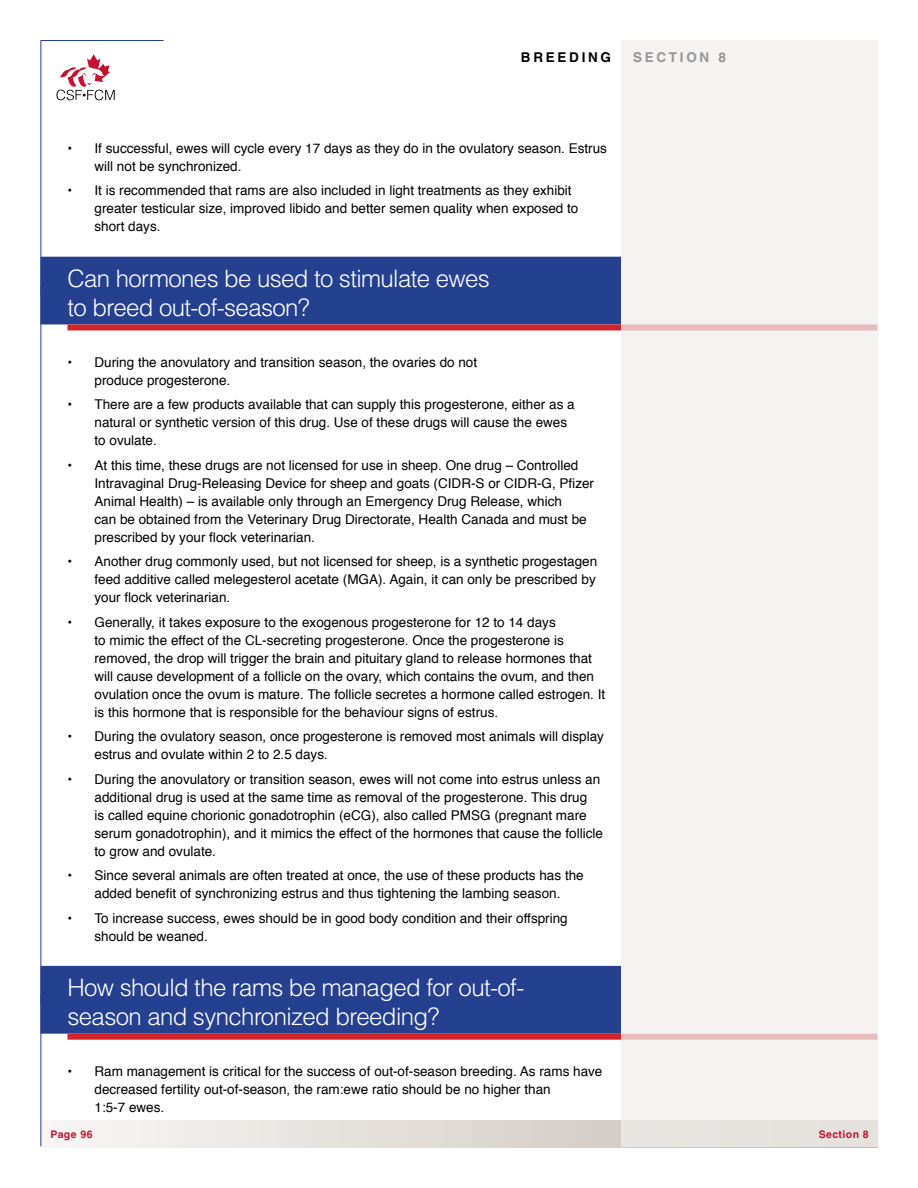
<style>
.page{position:relative;width:918px;height:1188px;background:#fff}
.page>*{position:absolute;margin:0;border:0;box-sizing:border-box;transform-origin:0 0}
.t1{font:300 24px/28.8px "Helvetica LT Std";letter-spacing:-.025em;color:#fff}
.t2{font:13.5px/18px "Helvetica";color:#000}
.t3{font:700 13.5px "Helvetica";letter-spacing:.2em;color:#000}
.t4{font:700 13.5px "Helvetica";letter-spacing:.2em;color:#939598}
.t5{font:700 10.5px "Helvetica";letter-spacing:.04em;color:#c41230}
</style>
<div class="page">
<svg style="left:164px;top:1120px;width:457px;height:27px;background:#e2ddd9"></svg>
<svg style="left:40px;top:40px;width:124px;height:1107px"></svg>
<div style="left:40px;top:257px;width:581px;height:39px;background:#25408f"></div>
<div style="left:40px;top:285px;width:581px;height:39px;background:#25408f"></div>
<div style="left:68px;top:324px;width:810px;height:6px;background:#d2232a"></div>
<div style="left:40px;top:966px;width:581px;height:39px;background:#25408f"></div>
<div style="left:40px;top:995px;width:581px;height:39px;background:#25408f"></div>
<div style="left:68px;top:1034px;width:810px;height:6px;background:#d2232a"></div>
<div style="left:621px;top:40px;width:257px;height:1107px;background:#f1efed"></div>
<p class="t3" style="left:521px;top:49px;width:92px">BREEDING</p>
<p class="t4" style="left:633px;top:49px;width:94px">SECTION 8</p>
<p class="t2" style="left:94px;top:140px;width:514px;text-indent:-27px">• If successful, ewes will cycle every 17 days as they do in the ovulatory season. Estrus will not be synchronized.</p>
<p class="t2" style="left:94px;top:182px;width:485px;text-indent:-27px">• It is recommended that rams are also included in light treatments as they exhibit greater testicular size, improved libido and better semen quality when exposed to short days.</p>
<h1 class="t1" style="left:68px;top:264px;width:424px">Can hormones be used to stimulate ewes to breed out-of-season?</h1>
<p class="t2" style="left:94px;top:354px;width:384px;text-indent:-27px">• During the anovulatory and transition season, the ovaries do not produce progesterone.</p>
<p class="t2" style="left:94px;top:396px;width:482px;text-indent:-27px">• There are a few products available that can supply this progesterone, either as a natural or synthetic version of this drug. Use of these drugs will cause the ewes to ovulate.</p>
<p class="t2" style="left:94px;top:456px;width:501px;text-indent:-27px">• At this time, these drugs are not licensed for use in sheep. One drug – Controlled Intravaginal Drug-Releasing Device for sheep and goats (CIDR-S or CIDR-G, Pfizer Animal Health) – is available only through an Emergency Drug Release, which<br>can be obtained from the Veterinary Drug Directorate, Health Canada and must be prescribed by your flock veterinarian.</p>
<p class="t2" style="left:94px;top:553px;width:504px;text-align:justify;text-indent:-27px">• Another drug commonly used, but not licensed for sheep, is a synthetic progestagen feed additive called melegesterol acetate (MGA). Again, it can only be prescribed by your flock veterinarian.</p>
<p class="t2" style="left:94px;top:613px;width:512px;text-indent:-27px">• Generally, it takes exposure to the exogenous progesterone for 12 to 14 days<br>to mimic the effect of the CL-secreting progesterone. Once the progesterone is removed, the drop will trigger the brain and pituitary gland to release hormones that will cause development of a follicle on the ovary, which contains the ovum, and then ovulation once the ovum is mature. The follicle secretes a hormone called estrogen. It is this hormone that is responsible for the behaviour signs of estrus.</p>
<p class="t2" style="left:94px;top:728px;width:511px;text-indent:-27px">• During the ovulatory season, once progesterone is removed most animals will display estrus and ovulate within 2 to 2. 5 days.</p>
<p class="t2" style="left:94px;top:770px;width:510px;text-indent:-27px">• During the anovulatory or transition season, ewes will not come into estrus unless an additional drug is used at the same time as removal of the progesterone. This drug<br>is called equine chorionic gonadotrophin (eCG), also called PMSG (pregnant mare serum gonadotrophin), and it mimics the effect of the hormones that cause the follicle to grow and ovulate.</p>
<p class="t2" style="left:68px;top:867px;width:518px;text-align:center">• Since several animals are often treated at once, the use of these products has the added benefit of synchronizing estrus and thus tightening the lambing season.</p>
<p class="t2" style="left:94px;top:909px;width:475px;text-indent:-27px">• To increase success, ewes should be in good body condition and their offspring should be weaned.</p>
<h1 class="t1" style="left:68px;top:973px;width:458px">How should the rams be managed for out-of&shy;season and synchronized breeding?</h1>
<p class="t2" style="left:94px;top:1063px;width:509px;text-indent:-27px">• Ram management is critical for the success of out-of-season breeding. As rams have decreased fertility out-of-season, the ram:ewe ratio should be no higher than<br>1:5-7 ewes.</p>
<p class="t5" style="left:51px;top:1128px;width:43px">Page 96</p>
<p class="t5" style="left:819px;top:1128px;width:52px">Section 8</p>
</div>
